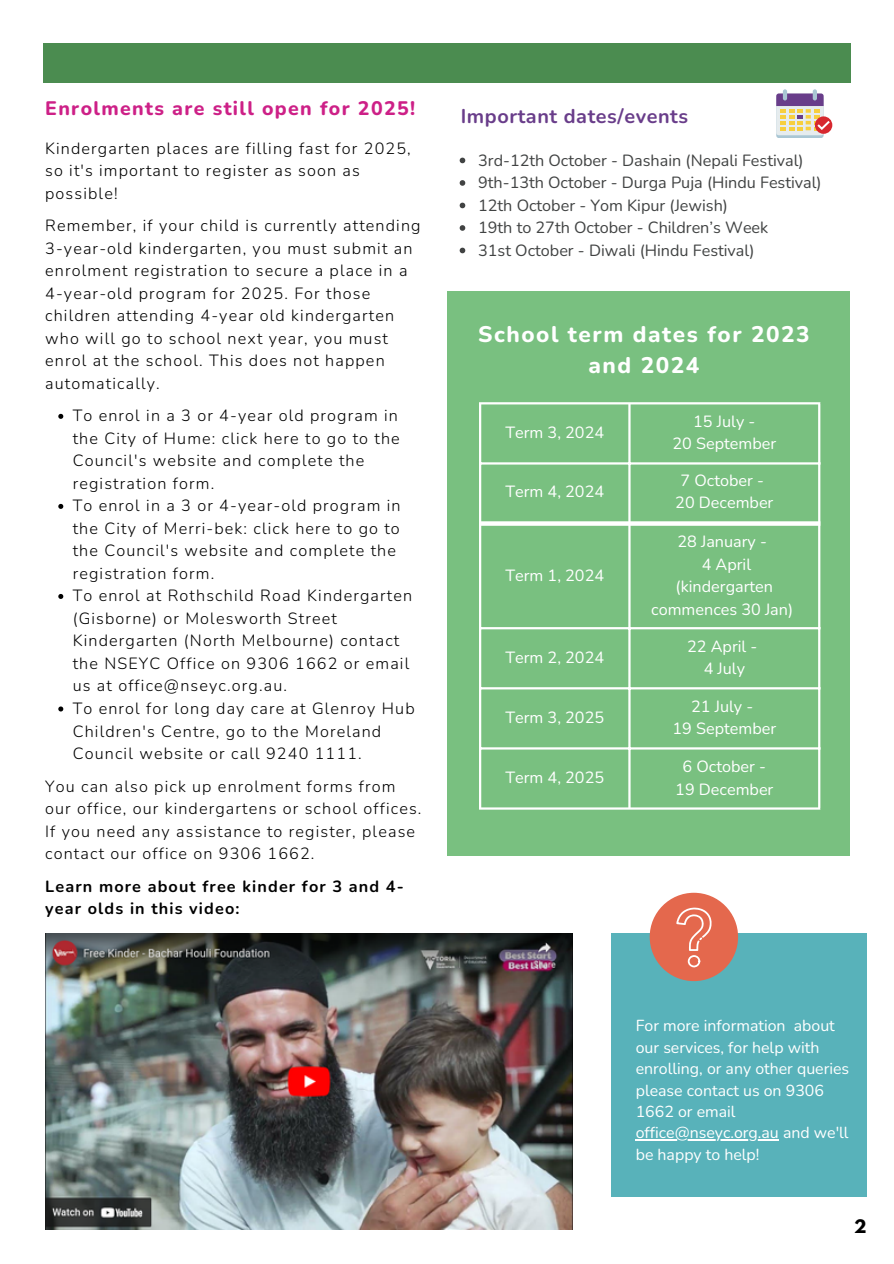
<style>
.page{position:relative;width:894px;height:1264px;background:#fff}
.page>*{position:absolute;margin:0;border:0;box-sizing:border-box;transform-origin:0 0}
.t1{font:800 22.5px/30.3px "Nunito";letter-spacing:.07em;color:#fff;text-align:center}
.t2{font:700 19.8px "Nunito";letter-spacing:.03em;color:#693d8a}
.t3{font:800 19.5px "Nunito";letter-spacing:.07em;color:#cd2087}
.t4{font:700 16.5px "League Spartan";color:#000}
.t5{font:300 16.2px/22.5px "Nunito";letter-spacing:.07em;color:#000}
.t6{font:16.2px/22.5px "Nunito";color:#fff;text-align:center}
.t7{font:16.2px "Nunito";color:#414343}
.t8{font:700 16.2px/22.5px "Nunito";letter-spacing:.07em;color:#000}
.t9{font:15.9px/21.3px "Nunito";color:#fff}
</style>
<div class="page">
<div style="left:43px;top:44px;width:807px;height:38px;background:#4b8c50"></div>
<svg style="left:58px;top:414px;width:5px;height:5px"></svg>
<svg style="left:58px;top:504px;width:5px;height:5px"></svg>
<svg style="left:58px;top:594px;width:5px;height:5px"></svg>
<svg style="left:58px;top:706px;width:5px;height:5px"></svg>
<div style="left:610px;top:933px;width:256px;height:263px;background:#58b2ba"></div>
<div style="left:649px;top:892px;width:88px;height:89px;background:#e4684d;border-radius:50%"></div>
<svg style="left:676px;top:907px;width:35px;height:60px"></svg>
<div style="left:447px;top:292px;width:402px;height:564px;background:#79c080"></div>
<hr style="left:479px;top:404px;width:2px;height:403px;background:#fff">
<hr style="left:628px;top:404px;width:2px;height:403px;background:#fff">
<hr style="left:817px;top:404px;width:3px;height:403px;background:#fff">
<hr style="left:479px;top:402px;width:341px;height:2px;background:#fff">
<hr style="left:479px;top:462px;width:341px;height:2px;background:#fff">
<hr style="left:479px;top:627px;width:341px;height:2px;background:#fff">
<hr style="left:479px;top:687px;width:341px;height:2px;background:#fff">
<hr style="left:479px;top:747px;width:341px;height:2px;background:#fff">
<hr style="left:479px;top:807px;width:341px;height:2px;background:#fff">
<div style="left:479px;top:521px;width:341px;height:5px;background:#fff"></div>
<hr style="left:635px;top:1139px;width:143px;height:1px;background:#fff">
<div style="left:776px;top:96px;width:47px;height:42px;background:linear-gradient(to right,#aac7d4,#aac7d4);border-radius:3px"></div>
<div style="left:776px;top:93px;width:47px;height:42px;background:#e6ecee;border-radius:3px"></div>
<svg style="left:812px;top:89px;width:4px;height:11px"></svg>
<svg style="left:814px;top:116px;width:18px;height:18px"></svg>
<svg style="left:776px;top:93px;width:55px;height:38px"></svg>
<svg style="left:459px;top:158px;width:6px;height:5px"></svg>
<svg style="left:459px;top:180px;width:6px;height:6px"></svg>
<svg style="left:459px;top:203px;width:6px;height:5px"></svg>
<svg style="left:459px;top:225px;width:6px;height:6px"></svg>
<svg style="left:459px;top:248px;width:6px;height:5px"></svg>
<img style="left:45px;top:933px;width:527px;height:296px">
<p class="t3" style="left:45px;top:95px;width:371px">Enrolments are still open for 2025!</p>
<p class="t5" style="left:45px;top:137px;width:367px">Kindergarten places are filling fast for 2025, so it's important to register as soon as possible!</p>
<h2 class="t5" style="left:45px;top:215px;width:377px">Remember, if your child is currently attending 3-year-old kindergarten, you must submit an enrolment registration to secure a place in a 4-year-old program for 2025. For those children attending 4-year old kindergarten who will go to school next year, you must enrol at the school. This does not happen automatically.</h2>
<p class="t5" style="left:73px;top:405px;width:328px">To enrol in a 3 or 4-year old program in the City of Hume: click here to go to the<br>Council's website and complete the registration form.</p>
<h2 class="t5" style="left:73px;top:495px;width:329px">To enrol in a 3 or 4-year-old program in the City of Merri-bek: click here to go to the Council's website and complete the registration form.</h2>
<p class="t5" style="left:73px;top:585px;width:341px">To enrol at Rothschild Road Kindergarten (Gisborne) or Molesworth Street Kindergarten (North Melbourne) contact the NSEYC Office on 9306 1662 or email us at office@nseyc.org.au.</p>
<p class="t5" style="left:73px;top:697px;width:343px">To enrol for long day care at Glenroy Hub<br>Children's Centre, go to the Moreland<br>Council website or call 9240 1111.</p>
<p class="t5" style="left:45px;top:775px;width:377px">You can also pick up enrolment forms from our office, our kindergartens or school offices.<br>If you need any assistance to register, please contact our office on 9306 1662.</p>
<p class="t8" style="left:45px;top:875px;width:360px">Learn more about free kinder for 3 and 4- year olds in this video:</p>
<p class="t2" style="left:460px;top:102px;width:229px">Important dates/events</p>
<p class="t7" style="left:478px;top:149px;width:327px">3rd-12th October - Dashain (Nepali Festival)</p>
<p class="t7" style="left:478px;top:172px;width:345px">9th-13th October - Durga Puja (Hindu Festival)</p>
<p class="t7" style="left:478px;top:194px;width:251px">12th October - Yom Kipur (Jewish)</p>
<p class="t7" style="left:478px;top:217px;width:291px">19th to 27th October - Children’s Week</p>
<p class="t7" style="left:478px;top:239px;width:278px">31st October - Diwali (Hindu Festival)</p>
<p class="t1" style="left:478px;top:320px;width:333px">School term dates for 2023 and 2024</p>
<p class="t6" style="left:505px;top:421px;width:100px">Term 3, 2024</p>
<h3 class="t6" style="left:505px;top:480px;width:100px">Term 4, 2024</h3>
<p class="t6" style="left:505px;top:564px;width:100px">Term 1, 2024</p>
<p class="t6" style="left:505px;top:646px;width:100px">Term 2, 2024</p>
<p class="t6" style="left:505px;top:706px;width:100px">Term 3, 2025</p>
<p class="t6" style="left:505px;top:766px;width:100px">Term 4, 2025</p>
<p class="t6" style="left:693px;top:410px;width:64px">15 July -</p>
<p class="t6" style="left:672px;top:433px;width:105px">20 September</p>
<p class="t6" style="left:680px;top:469px;width:85px">7 October -</p>
<p class="t6" style="left:675px;top:492px;width:100px">20 December</p>
<p class="t6" style="left:677px;top:530px;width:91px">28 January -</p>
<p class="t6" style="left:701px;top:553px;width:51px">4 April</p>
<h1 class="t6" style="left:651px;top:575px;width:143px">(kindergarten commences 30 Jan)</h1>
<p class="t6" style="left:687px;top:635px;width:72px">22 April -</p>
<p class="t6" style="left:703px;top:657px;width:43px">4 July</p>
<p class="t6" style="left:691px;top:695px;width:64px">21 July -</p>
<p class="t6" style="left:672px;top:718px;width:105px">19 September</p>
<p class="t6" style="left:682px;top:755px;width:85px">6 October -</p>
<p class="t6" style="left:675px;top:778px;width:100px">19 December</p>
<p class="t9" style="left:635px;top:1015px;width:215px">For more information about our services, for help with enrolling, or any other queries please contact us on 9306<br>1662 or email</p>
<p class="t9" style="left:635px;top:1122px;width:214px">office@nseyc.org.au and we'll be happy to help!</p>
<p class="t4" style="left:853px;top:1217px;width:14px">2</p>
</div>
